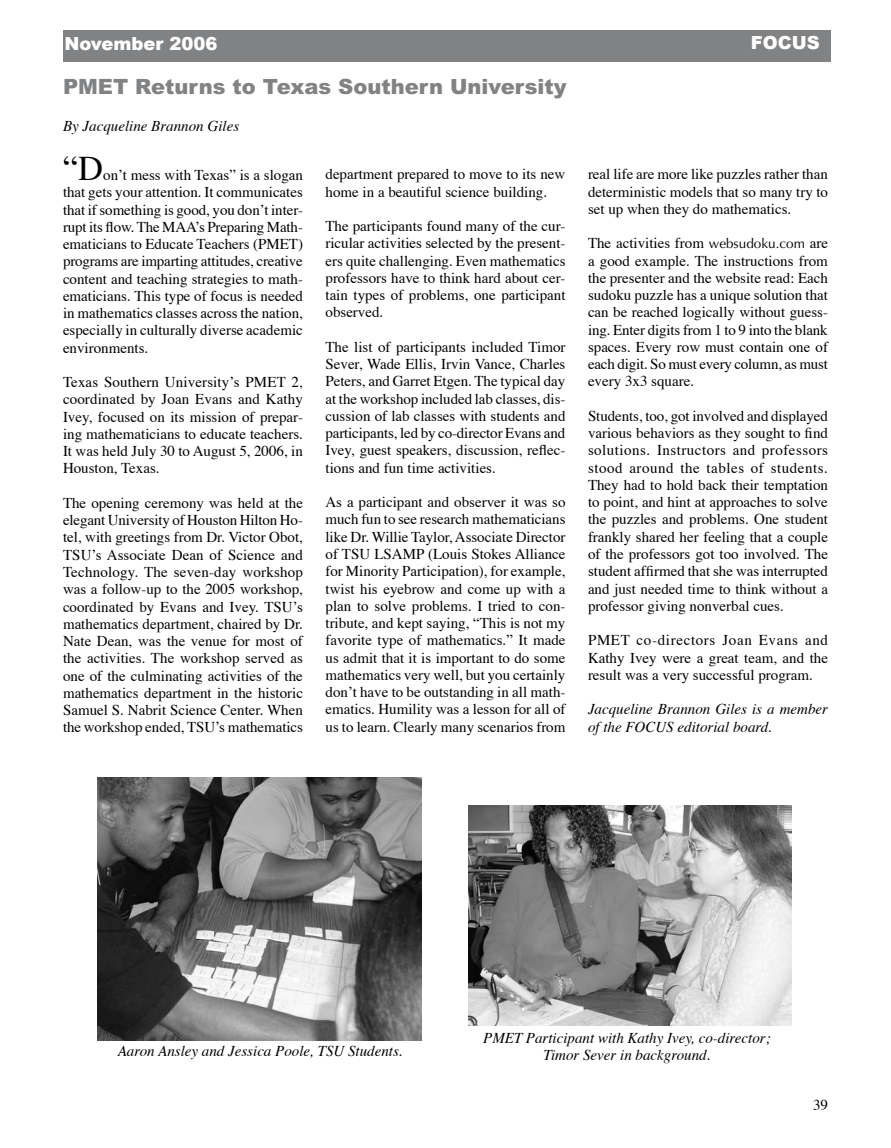
<style>
.page{position:relative;width:891px;height:1148px;background:#fff}
.page>*{position:absolute;margin:0;border:0;box-sizing:border-box;transform-origin:0 0}
.t1{font:34.5px "Times";color:#000}
.t2{font:900 21px "Arial";color:#808284}
.t3{font:900 18px "Arial";color:#fff}
.t4{font:15px/17.2px "Times";color:#000;text-align:justify}
.t5{font:italic 15px/17.2px "Times";color:#000}
.s1{font-family:"Optima";font-size:13.5px}
</style>
<div class="page">
<div style="left:63px;top:30px;width:768px;height:31px;background:#808284"></div>
<img style="left:98px;top:777px;width:324px;height:263px">
<img style="left:468px;top:806px;width:324px;height:219px">
<p class="t3" style="left:64px;top:33px;width:154px">November 2006</p>
<h2 class="t2" style="left:63px;top:73px;width:505px">PMET Returns to Texas Southern University</h2>
<p class="t5" style="left:63px;top:119px;width:178px">By Jacqueline Brannon Giles</p>
<h1 class="t1" style="left:63px;top:147px;width:42px">“D</h1>
<p class="t4" style="left:326px;top:166px;width:241px">department prepared to move to its new home in a beautiful science building.</p>
<p class="t4" style="left:326px;top:218px;width:242px">The participants found many of the cur&shy;ricular activities selected by the present&shy;ers quite challenging. Even mathematics professors have to think hard about cer&shy;tain types of problems, one participant observed.</p>
<p class="t4" style="left:326px;top:339px;width:242px">The list of participants included Timor Sever, Wade Ellis, Irvin Vance, Charles Peters, and Garret Etgen. The typical day at the workshop included lab classes, dis&shy;cussion of lab classes with students and participants, led by co-director Evans and Ivey, guest speakers, discussion, reflec&shy;tions and fun time activities.</p>
<p class="t4" style="left:326px;top:494px;width:242px">As a participant and observer it was so much fun to see research mathematicians like Dr. Willie Taylor, Associate Director of TSU LSAMP (Louis Stokes Alliance for Minority Participation), for example, twist his eyebrow and come up with a plan to solve problems. I tried to con&shy;tribute, and kept saying, “This is not my favorite type of mathematics.” It made us admit that it is important to do some mathematics very well, but you certainly don’t have to be outstanding in all math&shy;ematics. Humility was a lesson for all of us to learn. Clearly many scenarios from</p>
<p class="t4" style="left:63px;top:167px;width:242px;text-indent:40px">on’t mess with Texas” is a slogan that gets your attention. It communicates that if something is good, you don’t inter&shy;rupt its flow. The MAA’s Preparing Math&shy;ematicians to Educate Teachers (PMET) programs are imparting attitudes, creative content and teaching strategies to math&shy;ematicians. This type of focus is needed in mathematics classes across the nation, especially in culturally diverse academic environments.</p>
<p class="t4" style="left:63px;top:374px;width:242px">Texas Southern University’s PMET 2, coordinated by Joan Evans and Kathy Ivey, focused on its mission of prepar&shy;ing mathematicians to educate teachers.<br>It was held July 30 to August 5, 2006, in Houston, Texas.</p>
<p class="t4" style="left:63px;top:495px;width:242px">The opening ceremony was held at the elegant University of Houston Hilton Ho&shy;tel, with greetings from Dr. Victor Obot, TSU’s Associate Dean of Science and Technology. The seven-day workshop was a follow-up to the 2005 workshop, coordinated by Evans and Ivey. TSU’s mathematics department, chaired by Dr.<br>Nate Dean, was the venue for most of the activities. The workshop served as one of the culminating activities of the mathematics department in the historic Samuel S. Nabrit Science Center. When the workshop ended, TSU’s mathematics</p>
<p class="t3" style="left:751px;top:33px;width:70px">FOCUS</p>
<p class="t4" style="left:588px;top:166px;width:242px">real life are more like puzzles rather than deterministic models that so many try to set up when they do mathematics.</p>
<p class="t4" style="left:588px;top:235px;width:242px">The activities from <span class="s1">websudoku.com</span> are a good example. The instructions from the presenter and the website read: Each sudoku puzzle has a unique solution that can be reached logically without guess&shy;ing. Enter digits from 1 to 9 into the blank spaces. Every row must contain one of each digit. So must every column, as must every 3x3 square.</p>
<p class="t4" style="left:588px;top:408px;width:242px">Students, too, got involved and displayed various behaviors as they sought to find solutions. Instructors and professors stood around the tables of students.<br>They had to hold back their temptation to point, and hint at approaches to solve the puzzles and problems. One student frankly shared her feeling that a couple of the professors got too involved. The student affirmed that she was interrupted and just needed time to think without a professor giving nonverbal cues.</p>
<p class="t4" style="left:588px;top:632px;width:242px">PMET co-directors Joan Evans and Kathy Ivey were a great team, and the result was a very successful program.</p>
<p class="t5" style="left:588px;top:701px;width:241px">Jacqueline Brannon Giles is a member of the FOCUS editorial board.</p>
<p class="t5" style="left:118px;top:1043px;width:286px">Aaron Ansley and Jessica Poole, TSU Students.</p>
<p class="t5" style="left:483px;top:1030px;width:289px;text-align:center">PMET Participant with Kathy Ivey, co-director;<br>Timor Sever in background.</p>
<p class="t4" style="left:813px;top:1096px;width:16px">39</p>
</div>
